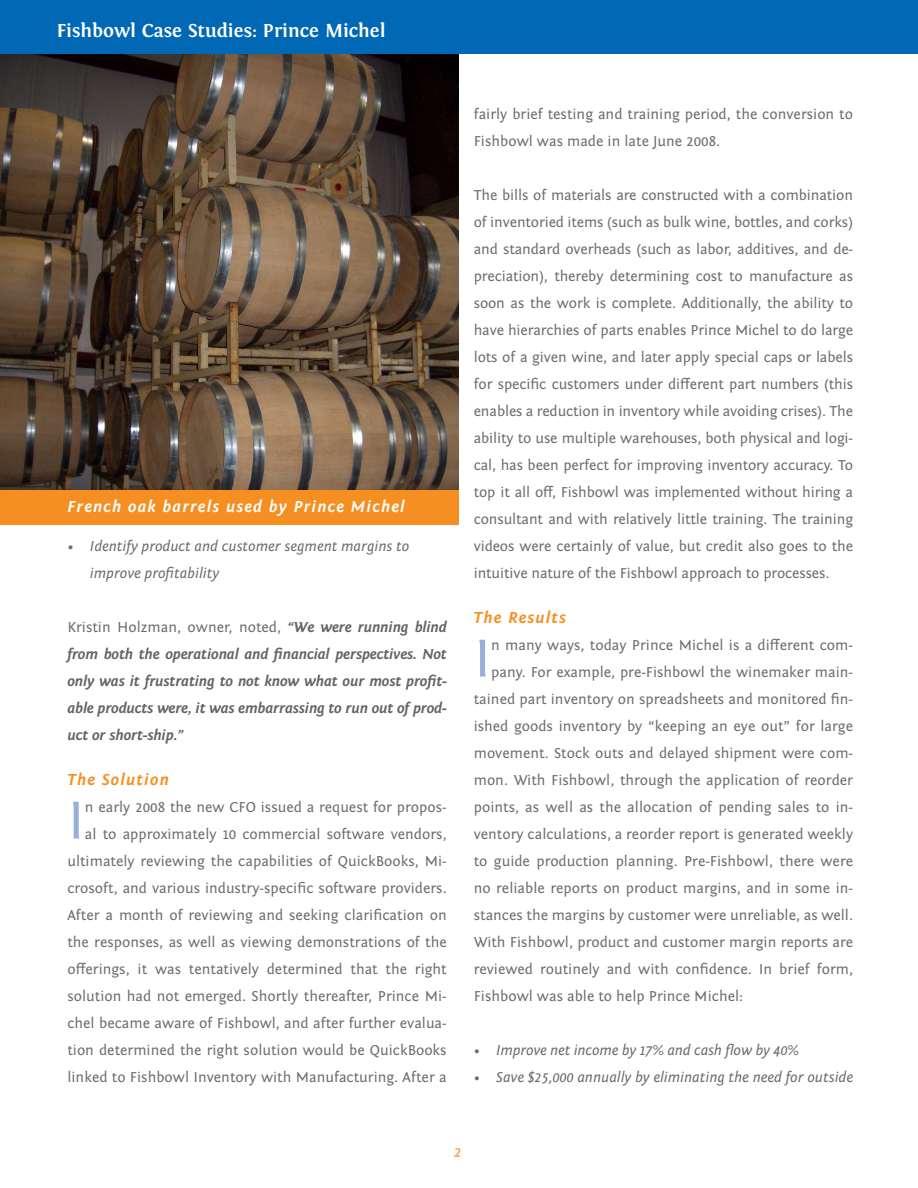
<style>
.page{position:relative;width:918px;height:1188px;background:#fff}
.page>*{position:absolute;margin:0;border:0;box-sizing:border-box;transform-origin:0 0}
._2_DROP_CAPS{font:56.1px "Fontin Sans";color:#96b0db}
.t1{font:700 19.5px "Fontin";color:#fff}
.t2{font:italic 700 16.5px "Fontin Sans";letter-spacing:.075em;color:#fff}
._2_DROP_CAPS-2{font:italic 700 16.5px "Fontin Sans";letter-spacing:.075em;color:#f68f21}
._2_DROP_CAPS-3{font:15px/27px "Fontin Sans";color:#6c6d70;text-align:right}
.t3{font:italic 700 15px/27px "Fontin Sans";letter-spacing:-.005em;color:#636366;text-align:justify}
._2_DROP_CAPS-4{font:italic 15px/27px "Fontin Sans";color:#6c6d70}
.t4{font:italic 700 15px "Fontin Sans";color:#f9a856}
.s1{font-weight:400;font-style:normal;color:#6c6d70}
</style>
<div class="page">
<img style="left:0;top:54px;width:459px;height:436px">
<div style="left:0;top:490px;width:459px;height:35px;background:#f68f21"></div>
<div style="left:0;top:0;width:918px;height:54px;background:#0168b5"></div>
<p class="t1" style="left:57px;top:19px;width:331px">Fishbowl Case Studies: Prince Michel</p>
<p class="t2" style="left:67px;top:498px;width:339px">French oak barrels used by Prince Michel</p>
<p class="_2_DROP_CAPS-4" style="left:90px;top:533px;width:321px;text-indent:-22px">• Identify product and customer segment margins to improve profitability</p>
<p class="t3" style="left:67px;top:614px;width:381px"><span class="s1">Kristin Holzman, owner, noted,</span> “We were running blind from both the operational and financial perspectives. Not only was it frustrating to not know what our most profit&shy;able products were, it was embarrassing to run out of prod&shy;uct or short-ship.”</p>
<p class="_2_DROP_CAPS-2" style="left:67px;top:770px;width:103px">The Solution</p>
<p class="_2_DROP_CAPS" style="left:67px;top:789px;width:19px">I</p>
<p class="_2_DROP_CAPS-3" style="left:67px;top:793px;width:381px">n early 2008 the new CFO issued a request for propos-<br>al to approximately 10 commercial software vendors, ultimately reviewing the capabilities of QuickBooks, Mi&shy;crosoft, and various industry-specific software providers.<br>After a month of reviewing and seeking clarification on the responses, as well as viewing demonstrations of the offerings, it was tentatively determined that the right solution had not emerged. Shortly thereafter, Prince Mi&shy;chel became aware of Fishbowl, and after further evalua&shy;tion determined the right solution would be QuickBooks linked to Fishbowl Inventory with Manufacturing. After a</p>
<p class="_2_DROP_CAPS-3" style="left:474px;top:101px;width:381px;text-align:left">fairly brief testing and training period, the conversion to<br>Fishbowl was made in late June 2008.</p>
<p class="_2_DROP_CAPS-3" style="left:474px;top:182px;width:381px;text-align:justify">The bills of materials are constructed with a combination of inventoried items (such as bulk wine, bottles, and corks) and standard overheads (such as labor, additives, and de&shy;preciation), thereby determining cost to manufacture as soon as the work is complete. Additionally, the ability to have hierarchies of parts enables Prince Michel to do large lots of a given wine, and later apply special caps or labels for specific customers under different part numbers (this enables a reduction in inventory while avoiding crises). The ability to use multiple warehouses, both physical and logi&shy;cal, has been perfect for improving inventory accuracy. To top it all off, Fishbowl was implemented without hiring a consultant and with relatively little training. The training videos were certainly of value, but credit also goes to the intuitive nature of the Fishbowl approach to processes.</p>
<p class="_2_DROP_CAPS-2" style="left:474px;top:608px;width:94px">The Results</p>
<p class="_2_DROP_CAPS" style="left:474px;top:627px;width:19px">I</p>
<p class="_2_DROP_CAPS-3" style="left:491px;top:631px;width:363px">n many ways, today Prince Michel is a different com-</p>
<p class="_2_DROP_CAPS-3" style="left:491px;top:658px;width:363px">pany. For example, pre-Fishbowl the winemaker main-</p>
<p class="_2_DROP_CAPS-3" style="left:474px;top:685px;width:381px">tained part inventory on spreadsheets and monitored fin-</p>
<p class="_2_DROP_CAPS-3" style="left:474px;top:712px;width:381px">ished goods inventory by “keeping an eye out” for large</p>
<p class="_2_DROP_CAPS-3" style="left:474px;top:739px;width:381px">movement. Stock outs and delayed shipment were com-</p>
<p class="_2_DROP_CAPS-3" style="left:474px;top:766px;width:381px">mon. With Fishbowl, through the application of reorder</p>
<p class="_2_DROP_CAPS-3" style="left:474px;top:793px;width:381px">points, as well as the allocation of pending sales to in-</p>
<p class="_2_DROP_CAPS-3" style="left:474px;top:820px;width:381px">ventory calculations, a reorder report is generated weekly</p>
<p class="_2_DROP_CAPS-3" style="left:474px;top:847px;width:381px">to guide production planning. Pre-Fishbowl, there were</p>
<p class="_2_DROP_CAPS-3" style="left:474px;top:874px;width:381px">no reliable reports on product margins, and in some in-</p>
<p class="_2_DROP_CAPS-3" style="left:474px;top:901px;width:381px">stances the margins by customer were unreliable, as well.</p>
<p class="_2_DROP_CAPS-3" style="left:474px;top:928px;width:381px">With Fishbowl, product and customer margin reports are</p>
<p class="_2_DROP_CAPS-3" style="left:474px;top:955px;width:381px">reviewed routinely and with confidence. In brief form,</p>
<p class="_2_DROP_CAPS-3" style="left:474px;top:982px;width:271px">Fishbowl was able to help Prince Michel:</p>
<p class="_2_DROP_CAPS-4" style="left:474px;top:1036px;width:327px">• Improve net income by 17% and cash flow by 40%</p>
<p class="_2_DROP_CAPS-4" style="left:474px;top:1063px;width:381px">• Save $25,000 annually by eliminating the need for outside</p>
<p class="t4" style="left:454px;top:1144px;width:9px">2</p>
</div>
